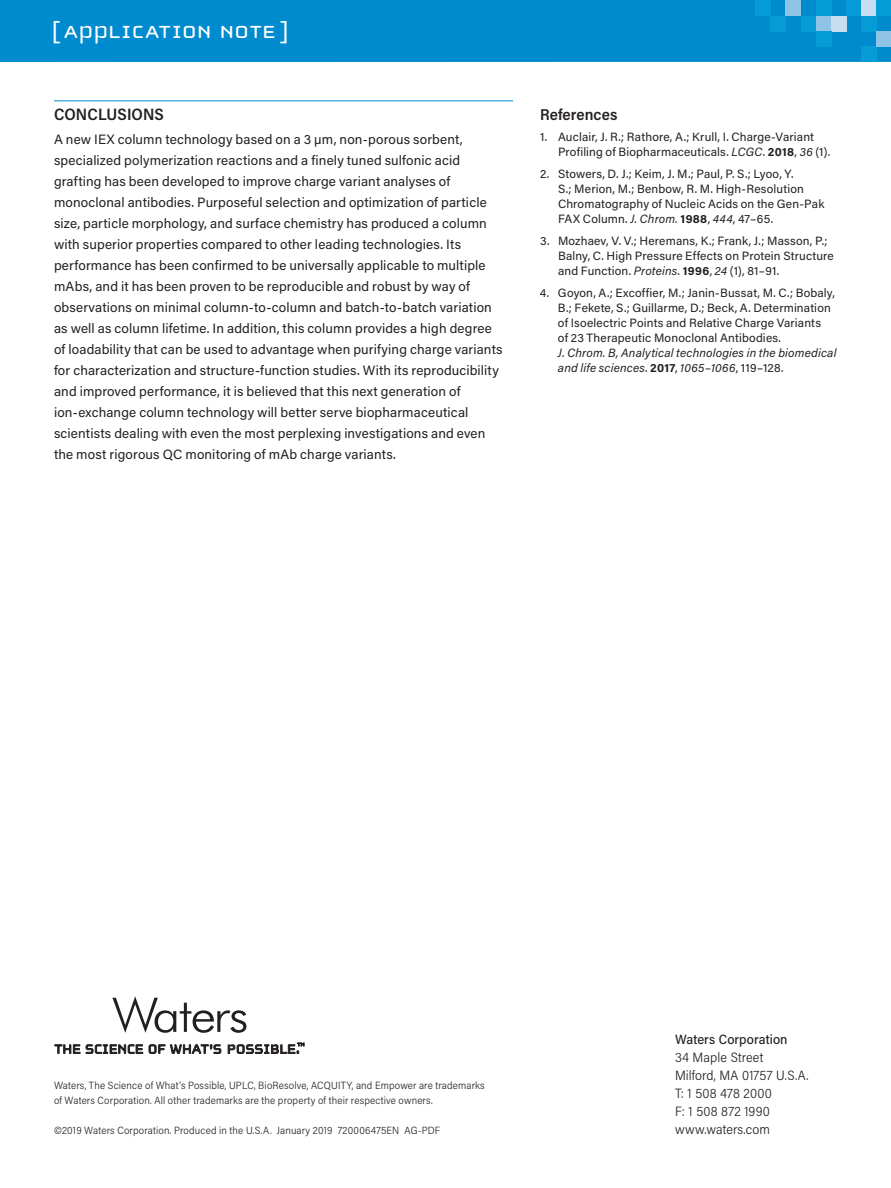
<style>
.page{position:relative;width:891px;height:1188px;background:#fff}
.page>*{position:absolute;margin:0;border:0;box-sizing:border-box;transform-origin:0 0}
.t1{font:25.5px "Cholla Unicase";letter-spacing:.01em;color:#fff;scale:1.1 1}
.t2{font:600 16.5px "Acumin Pro Semi Cond";letter-spacing:.005em;color:#231f20}
.t3{font:600 15.75px "Acumin Pro Semi Cond";letter-spacing:.005em;color:#231f20}
.t4{font:13.5px/21px "Acumin Pro";letter-spacing:.01em;color:#231f20}
.t5{font:300 13.5px/18px "Acumin Pro Semi Cond";letter-spacing:.01em;color:#231f20}
.t6{font:500 13.5px "Acumin Pro Semi Cond";letter-spacing:.005em;color:#231f20}
.t7{font:12px/15px "Acumin Pro";letter-spacing:.015em;color:#231f20}
.t8{font:italic 12px/15px "Acumin Pro";letter-spacing:.015em;color:#231f20}
.t9{font:300 10.5px/15px "Acumin Pro Semi Cond";letter-spacing:.015em;color:#231f20}
.s1{font-style:italic}
.s2{font-weight:700}
.s3{font-style:normal}
.s4{font-weight:700;font-style:normal}
</style>
<div class="page">
<div style="left:0;top:0;width:891px;height:62px;background:#008bcf"></div>
<svg style="left:55px;top:1044px;width:88px;height:10px"></svg>
<svg style="left:149px;top:1044px;width:72px;height:10px"></svg>
<svg style="left:228px;top:1043px;width:76px;height:11px"></svg>
<svg style="left:112px;top:996px;width:134px;height:37px"></svg>
<div style="left:755px;top:0;width:15px;height:16px;background:#059bd7"></div>
<div style="left:861px;top:47px;width:15px;height:15px;background:#059bd7"></div>
<div style="left:770px;top:16px;width:16px;height:15px;background:#059bd7"></div>
<div style="left:786px;top:0;width:15px;height:16px;background:#90c3e8"></div>
<div style="left:801px;top:16px;width:15px;height:15px;background:#059bd7"></div>
<div style="left:816px;top:16px;width:16px;height:15px;background:#90c3e8"></div>
<div style="left:832px;top:16px;width:15px;height:15px;background:#c5def2"></div>
<div style="left:816px;top:0;width:16px;height:16px;background:#059bd7"></div>
<div style="left:816px;top:31px;width:16px;height:16px;background:#059bd7"></div>
<div style="left:861px;top:0;width:15px;height:16px;background:#c5def2"></div>
<div style="left:847px;top:0;width:14px;height:16px;background:#059bd7"></div>
<div style="left:876px;top:0;width:15px;height:16px;background:#059bd7"></div>
<div style="left:861px;top:16px;width:15px;height:15px;background:#059bd7"></div>
<div style="left:876px;top:31px;width:15px;height:16px;background:#90c3e8"></div>
<hr style="left:54px;top:100px;width:459px;height:1px;background:#008bcf">
<h1 class="t1" style="left:52px;top:19px;width:217px">[ APPLICATION NOTE ]</h1>
<p class="t2" style="left:54px;top:103px;width:111px">CONCLUSIONS</p>
<p class="t4" style="left:54px;top:128px;width:450px">A new IEX column technology based on a 3 µm, non-porous sorbent, specialized polymerization reactions and a finely tuned sulfonic acid grafting has been developed to improve charge variant analyses of monoclonal antibodies. Purposeful selection and optimization of particle size, particle morphology, and surface chemistry has produced a column with superior properties compared to other leading technologies. Its performance has been confirmed to be universally applicable to multiple mAbs, and it has been proven to be reproducible and robust by way of observations on minimal column-to-column and batch-to-batch variation as well as column lifetime. In addition, this column provides a high degree of loadability that can be used to advantage when purifying charge variants for characterization and structure-function studies. With its reproducibility and improved performance, it is believed that this next generation of ion-exchange column technology will better serve biopharmaceutical scientists dealing with even the most perplexing investigations and even the most rigorous QC monitoring of mAb charge variants.</p>
<p class="t3" style="left:540px;top:103px;width:79px">References</p>
<p class="t7" style="left:558px;top:129px;width:274px;text-indent:-18px">1. Auclair, J. R.; Rathore, A.; Krull, I. Charge-Variant<br>Profiling of Biopharmaceuticals. <span class="s1">LCGC</span>. <span class="s2">2018</span>, <span class="s1">36</span> (1).</p>
<p class="t7" style="left:558px;top:166px;width:268px;text-indent:-18px">2. Stowers, D. J.; Keim, J. M.; Paul, P. S.; Lyoo, Y.<br>S.; Merion, M.; Benbow, R. M. High-Resolution Chromatography of Nucleic Acids on the Gen-Pak FAX Column. <span class="s1">J. Chrom.</span> <span class="s2">1988</span>, <span class="s1">444</span>, 47–65.</p>
<p class="t7" style="left:558px;top:233px;width:277px;text-indent:-18px">3. Mozhaev, V. V.; Heremans, K.; Frank, J.; Masson, P.;<br>Balny, C. High Pressure Effects on Protein Structure and Function. <span class="s1">Proteins</span>. <span class="s2">1996</span>, <span class="s1">24</span> (1), 81–91.</p>
<p class="t7" style="left:558px;top:284px;width:279px;text-indent:-18px">4. Goyon, A.; Excoffier, M.; Janin-Bussat, M. C.; Bobaly, B.; Fekete, S.; Guillarme, D.; Beck, A. Determination of Isoelectric Points and Relative Charge Variants<br>of 23 Therapeutic Monoclonal Antibodies.</p>
<p class="t8" style="left:558px;top:344px;width:280px">J. Chrom. B, Analytical technologies in the biomedical and life sciences<span class="s3">.</span> <span class="s4">2017</span><span class="s3">,</span> 1065–1066<span class="s3">, 119–128.</span></p>
<p class="t9" style="left:54px;top:1077px;width:432px">Waters, The Science of What’s Possible, UPLC, BioResolve, ACQUITY, and Empower are trademarks of Waters Corporation. All other trademarks are the property of their respective owners.</p>
<p class="t9" style="left:54px;top:1122px;width:388px">©2019 Waters Corporation. Produced in the U.S.A. January 2019 720006475EN AG-PDF</p>
<p class="t6" style="left:675px;top:1030px;width:114px">Waters Corporation</p>
<p class="t5" style="left:675px;top:1048px;width:135px">34 Maple Street<br>Milford, MA 01757 U.S.A.<br>T: 1 508 478 2000<br>F: 1 508 872 1990 www.waters.com</p>
</div>
